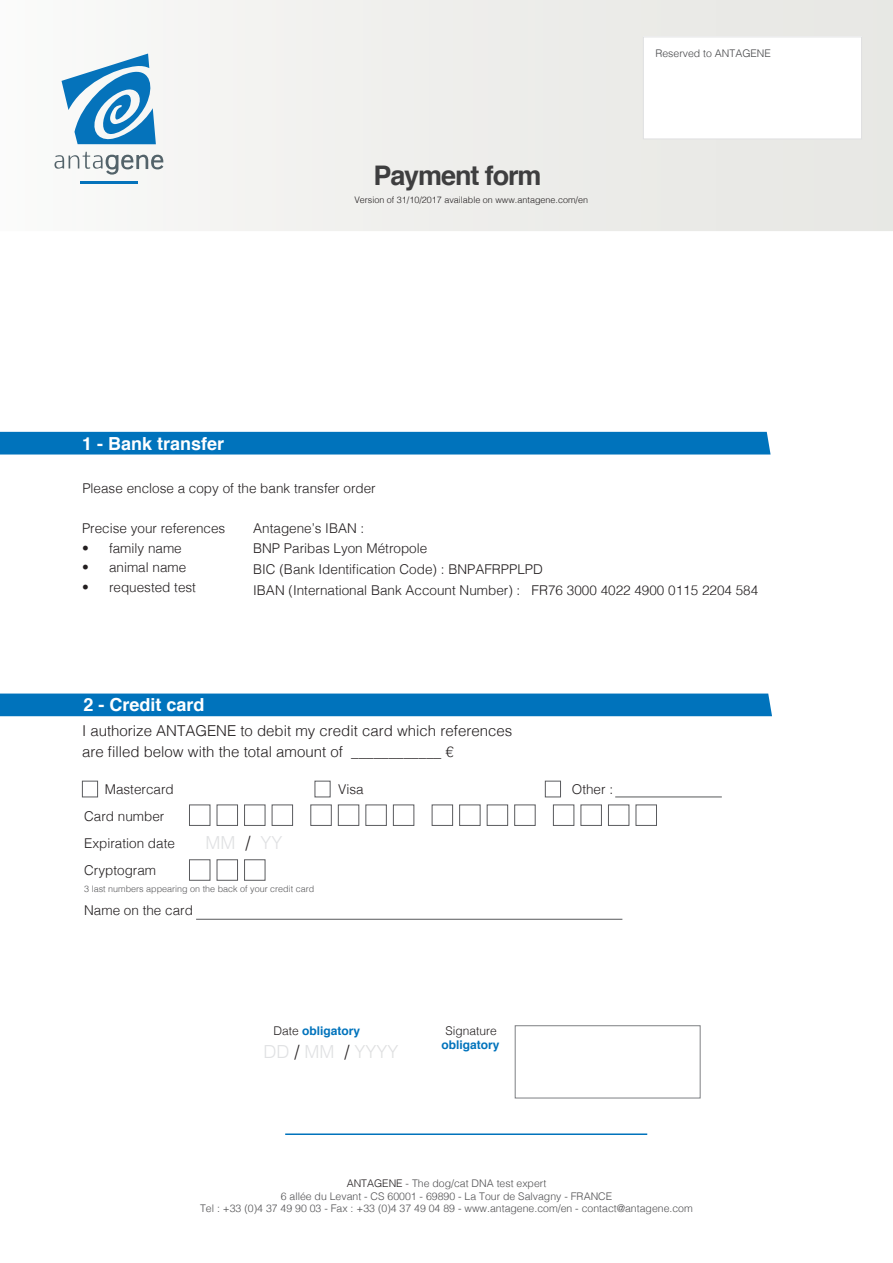
<style>
.page{position:relative;width:893px;height:1263px;background:#fff}
.page>*{position:absolute;margin:0;border:0;box-sizing:border-box;transform-origin:0 0}
.t1{font:700 27px "Helvetica";letter-spacing:-.04em;color:#3e3e3f}
.t2{font:700 18px "Helvetica";color:#fff}
.t3{font:300 18px "Helvetica";color:#e0e1e3}
.t4{font:300 15px "Helvetica";color:#231f20}
.t5{font:300 13.5px "Helvetica";color:#231f20}
.t6{font:700 12px "Helvetica";color:#0073bc}
.t7{font:300 12px "Helvetica";color:#231f20}
.t8{font:300 10.5px/12.6px "Helvetica";color:#505052;text-align:center}
.t9{font:300 10.5px "Helvetica";color:#464749}
.t10{font:300 9px "Helvetica";color:#231f20}
.t11{font:300 9px "Helvetica";color:#58585a}
.s1{color:#231f20}
.s2{font-weight:300;color:#231f20}
.s3{color:#dfe0e1}
</style>
<div class="page">
<div style="left:61px;top:0;width:832px;height:231px;background:#eeeeec"></div>
<div style="left:0;top:693px;width:772px;height:23px;background:#0073bc"></div>
<div style="left:0;top:432px;width:771px;height:22px;background:#0073bc"></div>
<svg style="left:643px;top:36px;width:219px;height:104px"></svg>
<hr style="left:285px;top:1133px;width:362px;height:2px;background:#0073bc">
<div style="left:515px;top:1025px;width:185px;height:73px;border:1px solid #7e8083"></div>
<svg style="left:62px;top:54px;width:94px;height:90px"></svg>
<hr style="left:80px;top:181px;width:58px;height:2px;background:#0573bb">
<svg style="left:54px;top:152px;width:109px;height:23px"></svg>
<hr style="left:196px;top:919px;width:426px;height:1px;background:#57585a">
<div style="left:82px;top:781px;width:16px;height:16px;background:#fff;border:1px solid #5a5b5e"></div>
<div style="left:189px;top:804px;width:21px;height:22px;background:#fff;border:1px solid #5a5b5e"></div>
<div style="left:217px;top:804px;width:21px;height:22px;background:#fff;border:1px solid #5a5b5e"></div>
<div style="left:244px;top:804px;width:21px;height:22px;background:#fff;border:1px solid #5a5b5e"></div>
<div style="left:272px;top:804px;width:21px;height:22px;background:#fff;border:1px solid #5a5b5e"></div>
<div style="left:545px;top:781px;width:16px;height:16px;background:#fff;border:1px solid #5a5b5e"></div>
<div style="left:315px;top:781px;width:15px;height:16px;background:#fff;border:1px solid #5a5b5e"></div>
<hr style="left:615px;top:796px;width:107px;height:1px;background:#57585a">
<div style="left:310px;top:804px;width:22px;height:22px;background:#fff;border:1px solid #5a5b5e"></div>
<div style="left:432px;top:804px;width:21px;height:22px;background:#fff;border:1px solid #5a5b5e"></div>
<div style="left:553px;top:804px;width:21px;height:22px;background:#fff;border:1px solid #5a5b5e"></div>
<div style="left:338px;top:804px;width:21px;height:22px;background:#fff;border:1px solid #5a5b5e"></div>
<div style="left:459px;top:804px;width:21px;height:22px;background:#fff;border:1px solid #5a5b5e"></div>
<div style="left:581px;top:804px;width:21px;height:22px;background:#fff;border:1px solid #5a5b5e"></div>
<div style="left:365px;top:804px;width:22px;height:22px;background:#fff;border:1px solid #5a5b5e"></div>
<div style="left:487px;top:804px;width:21px;height:22px;background:#fff;border:1px solid #5a5b5e"></div>
<div style="left:608px;top:804px;width:21px;height:22px;background:#fff;border:1px solid #5a5b5e"></div>
<div style="left:393px;top:804px;width:21px;height:22px;background:#fff;border:1px solid #5a5b5e"></div>
<div style="left:514px;top:804px;width:22px;height:22px;background:#fff;border:1px solid #5a5b5e"></div>
<div style="left:636px;top:804px;width:21px;height:22px;background:#fff;border:1px solid #5a5b5e"></div>
<div style="left:189px;top:859px;width:21px;height:22px;background:#fff;border:1px solid #5a5b5e"></div>
<div style="left:217px;top:859px;width:21px;height:22px;background:#fff;border:1px solid #5a5b5e"></div>
<div style="left:244px;top:859px;width:21px;height:22px;background:#fff;border:1px solid #5a5b5e"></div>
<p class="t1" style="left:373px;top:153px;width:170px">Payment form</p>
<p class="t10" style="left:354px;top:192px;width:235px">Version of 31/10/2017 available on www.antagene.com/en</p>
<p class="t9" style="left:655px;top:45px;width:117px">Reserved to ANTAGENE</p>
<p class="t2" style="left:82px;top:429px;width:144px">1 - Bank transfer</p>
<p class="t5" style="left:82px;top:477px;width:295px">Please enclose a copy of the bank transfer order</p>
<p class="t5" style="left:82px;top:517px;width:145px">Precise your references</p>
<p class="t5" style="left:82px;top:536px;width:101px">• family name</p>
<p class="t5" style="left:82px;top:556px;width:106px">• animal name</p>
<p class="t5" style="left:82px;top:575px;width:116px">• requested test</p>
<p class="t5" style="left:253px;top:517px;width:113px">Antagene’s IBAN :</p>
<p class="t5" style="left:253px;top:537px;width:176px">BNP Paribas Lyon Métropole</p>
<p class="t5" style="left:253px;top:558px;width:291px">BIC (Bank Identification Code) : BNPAFRPPLPD</p>
<p class="t5" style="left:253px;top:578px;width:507px">IBAN (International Bank Account Number) : FR76 3000 4022 4900 0115 2204 584</p>
<p class="t2" style="left:84px;top:690px;width:123px">2 - Credit card</p>
<p class="t4" style="left:82px;top:718px;width:432px">I authorize ANTAGENE to debit my credit card which references</p>
<p class="t4" style="left:82px;top:739px;width:373px">are filled below with the total amount of ____________ €</p>
<p class="t5" style="left:105px;top:778px;width:71px">Mastercard</p>
<p class="t5" style="left:338px;top:778px;width:27px">Visa</p>
<p class="t5" style="left:572px;top:778px;width:43px">Other :</p>
<p class="t5" style="left:84px;top:804px;width:82px">Card number</p>
<p class="t5" style="left:84px;top:831px;width:92px">Expiration date</p>
<p class="t3" style="left:205px;top:828px;width:79px">MM <span class="s1">/</span> YY</p>
<p class="t5" style="left:84px;top:858px;width:73px">Cryptogram</p>
<p class="t5" style="left:84px;top:899px;width:110px">Name on the card</p>
<p class="t11" style="left:84px;top:881px;width:232px">3 last numbers appearing on the back of your credit card</p>
<p class="t6" style="left:273px;top:1021px;width:88px"><span class="s2">Date</span> obligatory</p>
<p class="t7" style="left:445px;top:1020px;width:53px">Signature</p>
<p class="t6" style="left:441px;top:1035px;width:60px">obligatory</p>
<p class="t3" style="left:264px;top:1036px;width:136px">DD <span class="s1">/</span> MM <span class="s1">/</span> <span class="s3">YYYY</span></p>
<p class="t8" style="left:281px;top:1176px;width:333px"><span class="s1">ANTAGENE</span> - The dog/cat DNA test expert<br>6 allée du Levant - CS 60001 - 69890 - La Tour de Salvagny - FRANCE</p>
<p class="t8" style="left:200px;top:1201px;width:494px">Tel : +33 (0)4 37 49 90 03 - Fax : +33 (0)4 37 49 04 89 - www.antagene.com/en - contact@antagene.com</p>
</div>
